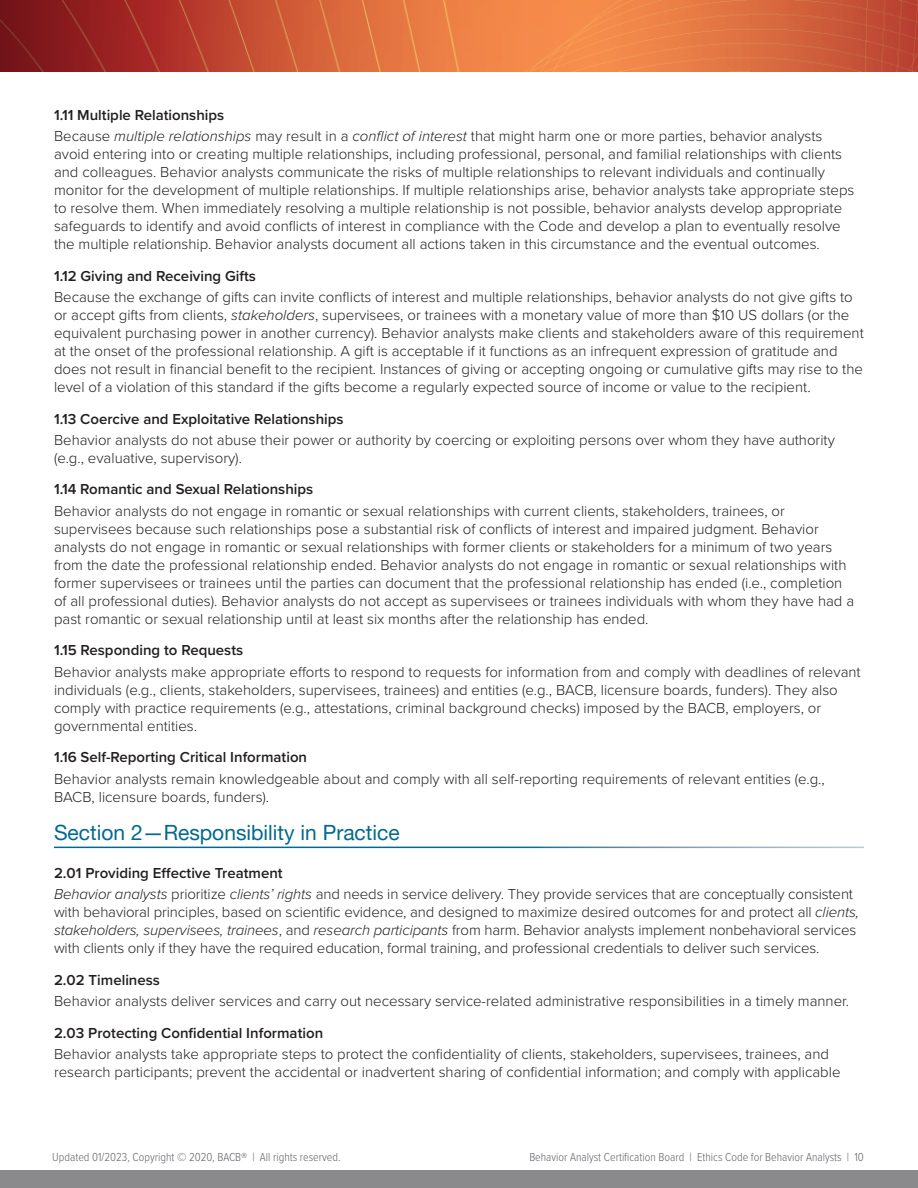
<style>
.page{position:relative;width:918px;height:1188px;background:#fff}
.page>*{position:absolute;margin:0;border:0;box-sizing:border-box;transform-origin:0 0}
.Heading_2{font:21px "Helvetica Neue LT Pro";color:#00698f}
.Body_Text{font:300 15px/18px "Proxima Nova";color:#231f20}
.Body_Text-numbered_s{font:600 15px "Proxima Nova";color:#231f20}
.t1{font:300 12px "Proxima Nova Cond";color:#61646a}
.s1{font-style:italic}
</style>
<div class="page">
<img style="left:0;top:0;width:918px;height:72px">
<div style="left:0;top:1171px;width:918px;height:17px;background:#8a8a8d"></div>
<p class="Body_Text-numbered_s" style="left:54px;top:104px;width:172px">1.11 Multiple Relationships</p>
<p class="Body_Text" style="left:54px;top:126px;width:802px">Because <span class="s1">multiple relationships</span> may result in a <span class="s1">conflict of interest</span> that might harm one or more parties, behavior analysts avoid entering into or creating multiple relationships, including professional, personal, and familial relationships with clients and colleagues. Behavior analysts communicate the risks of multiple relationships to relevant individuals and continually monitor for the development of multiple relationships. If multiple relationships arise, behavior analysts take appropriate steps to resolve them. When immediately resolving a multiple relationship is not possible, behavior analysts develop appropriate safeguards to identify and avoid conflicts of interest in compliance with the Code and develop a plan to eventually resolve the multiple relationship. Behavior analysts document all actions taken in this circumstance and the eventual outcomes.</p>
<p class="Body_Text-numbered_s" style="left:54px;top:265px;width:204px">1.12 Giving and Receiving Gifts</p>
<p class="Body_Text" style="left:54px;top:287px;width:811px">Because the exchange of gifts can invite conflicts of interest and multiple relationships, behavior analysts do not give gifts to or accept gifts from clients, <span class="s1">stakeholders</span>, supervisees, or trainees with a monetary value of more than $10 US dollars (or the equivalent purchasing power in another currency). Behavior analysts make clients and stakeholders aware of this requirement at the onset of the professional relationship. A gift is acceptable if it functions as an infrequent expression of gratitude and does not result in financial benefit to the recipient. Instances of giving or accepting ongoing or cumulative gifts may rise to the level of a violation of this standard if the gifts become a regularly expected source of income or value to the recipient.</p>
<p class="Body_Text-numbered_s" style="left:54px;top:407px;width:291px">1.13 Coercive and Exploitative Relationships</p>
<p class="Body_Text" style="left:54px;top:430px;width:782px">Behavior analysts do not abuse their power or authority by coercing or exploiting persons over whom they have authority (e.g., evaluative, supervisory).</p>
<p class="Body_Text-numbered_s" style="left:54px;top:478px;width:261px">1.14 Romantic and Sexual Relationships</p>
<p class="Body_Text" style="left:54px;top:501px;width:802px">Behavior analysts do not engage in romantic or sexual relationships with current clients, stakeholders, trainees, or supervisees because such relationships pose a substantial risk of conflicts of interest and impaired judgment. Behavior analysts do not engage in romantic or sexual relationships with former clients or stakeholders for a minimum of two years from the date the professional relationship ended. Behavior analysts do not engage in romantic or sexual relationships with former supervisees or trainees until the parties can document that the professional relationship has ended (i.e., completion of all professional duties). Behavior analysts do not accept as supervisees or trainees individuals with whom they have had a past romantic or sexual relationship until at least six months after the relationship has ended.</p>
<p class="Body_Text-numbered_s" style="left:54px;top:639px;width:191px">1.15 Responding to Requests</p>
<p class="Body_Text" style="left:54px;top:662px;width:808px">Behavior analysts make appropriate efforts to respond to requests for information from and comply with deadlines of relevant individuals (e.g., clients, stakeholders, supervisees, trainees) and entities (e.g., BACB, licensure boards, funders). They also comply with practice requirements (e.g., attestations, criminal background checks) imposed by the BACB, employers, or governmental entities.</p>
<p class="Body_Text-numbered_s" style="left:54px;top:746px;width:255px">1.16 Self-Reporting Critical Information</p>
<p class="Body_Text" style="left:54px;top:769px;width:772px">Behavior analysts remain knowledgeable about and comply with all self-reporting requirements of relevant entities (e.g.,<br>BACB, licensure boards, funders).</p>
<h2 class="Heading_2" style="left:54px;top:819px;width:347px">Section 2—Responsibility in Practice</h2>
<p class="Body_Text-numbered_s" style="left:54px;top:862px;width:230px">2.01 Providing Effective Treatment</p>
<p class="Body_Text" style="left:54px;top:885px;width:807px"><span class="s1">Behavior analysts</span> prioritize <span class="s1">clients’ rights</span> and needs in service delivery. They provide services that are conceptually consistent with behavioral principles, based on scientific evidence, and designed to maximize desired outcomes for and protect all <span class="s1">clients, stakeholders, supervisees, trainees</span>, and <span class="s1">research participants</span> from harm. Behavior analysts implement nonbehavioral services with clients only if they have the required education, formal training, and professional credentials to deliver such services.</p>
<p class="Body_Text-numbered_s" style="left:54px;top:969px;width:107px">2.02 Timeliness</p>
<p class="Body_Text" style="left:54px;top:992px;width:797px">Behavior analysts deliver services and carry out necessary service-related administrative responsibilities in a timely manner.</p>
<p class="Body_Text-numbered_s" style="left:54px;top:1022px;width:271px">2.03 Protecting Confidential Information</p>
<p class="Body_Text" style="left:54px;top:1044px;width:788px">Behavior analysts take appropriate steps to protect the confidentiality of clients, stakeholders, supervisees, trainees, and research participants; prevent the accidental or inadvertent sharing of confidential information; and comply with applicable</p>
<p class="t1" style="left:52px;top:1149px;width:290px">Updated 01/2023, Copyright © 2020, BACB® | All rights reserved.</p>
<p class="t1" style="left:529px;top:1149px;width:336px">Behavior Analyst Certification Board | Ethics Code for Behavior Analysts | 10</p>
</div>
